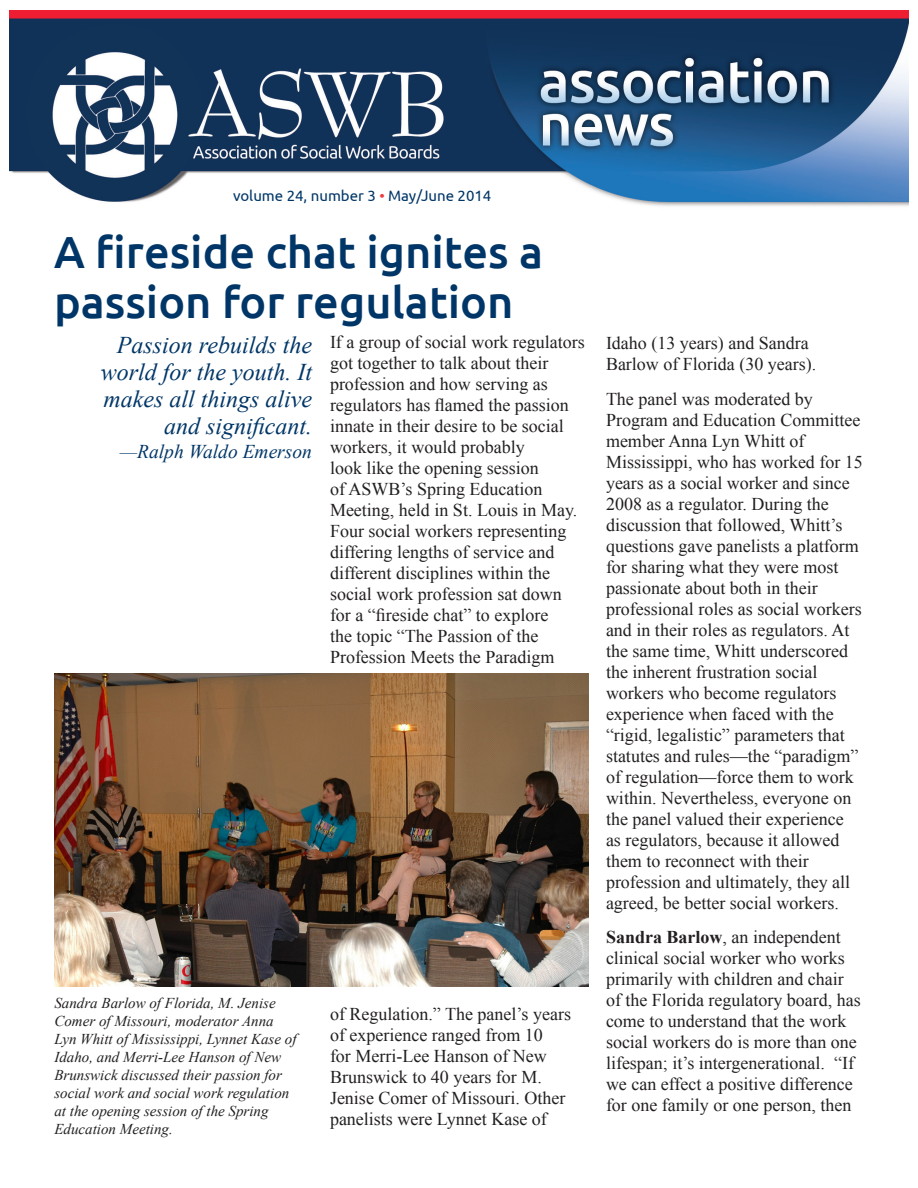
<style>
.page{position:relative;width:918px;height:1188px;background:#fff}
.page>*{position:absolute;margin:0;border:0;box-sizing:border-box;transform-origin:0 0}
.Headline{font:500 45px/49.5px "Ubuntu";color:#003667}
.Subhead{font:italic 24px/27px "Times New Roman";color:#003667;text-align:right}
.Subhead-2{font:italic 19.5px "Times New Roman";color:#003667}
.t1{font:18px/21px "Times New Roman";color:#231f20}
.t2{font:italic 15px/18px "Times New Roman";color:#231f20}
.t3{font:15px "Ubuntu";color:#003667}
.s1{color:#ee3a41}
.s2{font-weight:700}
</style>
<div class="page">
<img style="left:9px;top:11px;width:900px;height:195px">
<img style="left:54px;top:673px;width:534px;height:313px">
<p class="t3" style="left:233px;top:187px;width:260px">volume 24, number 3 <span class="s1">•</span> May/June 2014</p>
<p class="Headline" style="left:54px;top:226px;width:491px">A fireside chat ignites a passion for regulation</p>
<p class="Subhead" style="left:101px;top:331px;width:213px">Passion rebuilds the world for the youth. It makes all things alive and significant.</p>
<p class="Subhead-2" style="left:120px;top:438px;width:194px">—Ralph Waldo Emerson</p>
<p class="t1" style="left:330px;top:331px;width:256px">If a group of social work regulators got together to talk about their profession and how serving as regulators has flamed the passion innate in their desire to be social workers, it would probably<br>look like the opening session<br>of ASWB’s Spring Education<br>Meeting, held in St. Louis in May.<br>Four social workers representing differing lengths of service and different disciplines within the social work profession sat down for a “fireside chat” to explore<br>the topic “The Passion of the<br>Profession Meets the Paradigm</p>
<p class="t2" style="left:54px;top:994px;width:244px">Sandra Barlow of Florida, M. Jenise Comer of Missouri, moderator Anna Lyn Whitt of Mississippi, Lynnet Kase of Idaho, and Merri-Lee Hanson of New Brunswick discussed their passion for social work and social work regulation at the opening session of the Spring Education Meeting.</p>
<p class="t1" style="left:330px;top:1003px;width:243px">of Regulation.” The panel’s years of experience ranged from 10<br>for Merri-Lee Hanson of New<br>Brunswick to 40 years for M.<br>Jenise Comer of Missouri. Other panelists were Lynnet Kase of</p>
<p class="t1" style="left:606px;top:332px;width:212px">Idaho (13 years) and Sandra<br>Barlow of Florida (30 years).</p>
<p class="t1" style="left:606px;top:388px;width:258px">The panel was moderated by<br>Program and Education Committee member Anna Lyn Whitt of<br>Mississippi, who has worked for 15 years as a social worker and since<br>2008 as a regulator. During the discussion that followed, Whitt’s questions gave panelists a platform for sharing what they were most passionate about both in their professional roles as social workers and in their roles as regulators. At the same time, Whitt underscored the inherent frustration social workers who become regulators experience when faced with the “rigid, legalistic” parameters that statutes and rules—the “paradigm” of regulation—force them to work within. Nevertheless, everyone on the panel valued their experience as regulators, because it allowed them to reconnect with their profession and ultimately, they all agreed, be better social workers.</p>
<p class="t1" style="left:606px;top:926px;width:256px"><span class="s2">Sandra Barlow</span>, an independent clinical social worker who works primarily with children and chair of the Florida regulatory board, has come to understand that the work social workers do is more than one lifespan; it’s intergenerational. “If we can effect a positive difference for one family or one person, then</p>
</div>
